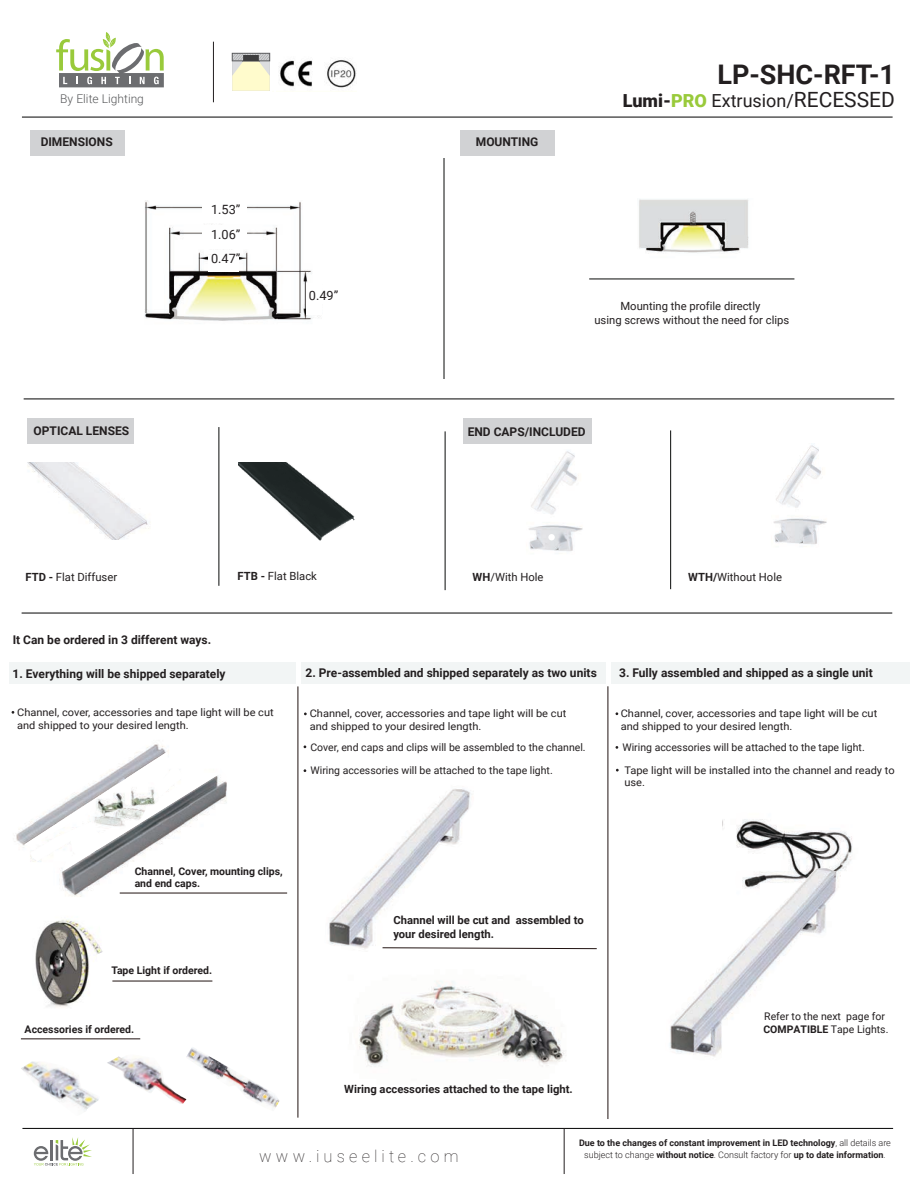
<style>
.page{position:relative;width:918px;height:1188px;background:#fff}
.page>*{position:absolute;margin:0;border:0;box-sizing:border-box;transform-origin:0 0}
.t1{font:700 27px "Roboto";color:#231f20}
.t2{font:18px "Roboto";color:#231f20}
.t3{font:100 16.5px "Roboto";letter-spacing:.25em;color:#231f20}
.t4{font:12.75px/25.3px "Roboto";color:#231f20}
.t5{font:700 12px "Roboto";color:#231f20}
.t6{font:300 12px "Roboto";color:#57585a}
.t7{font:11.25px/13.5px "Roboto";color:#231f20;text-align:center}
.t8{font:700 11.25px/13.5px "Roboto";color:#231f20}
.t9{font:10.5px/12.6px "Roboto";color:#231f20;scale:1.05 1}
.t10{font:10.5px/12.6px "Roboto";color:#231f20}
.t11{font:700 10.5px/12.6px "Roboto";color:#231f20}
.t12{font:700 9px/12px "Roboto";color:#231f20;text-align:center}
.s1{font-weight:900}
.s2{font-weight:900;color:#99ca3b}
.s3{font-size:21px}
.s4{font-weight:700}
.s5{font-weight:300}
</style>
<div class="page">
<img style="left:186px;top:1047px;width:93px;height:61px">
<img style="left:107px;top:1056px;width:79px;height:48px">
<img style="left:21px;top:1062px;width:78px;height:49px">
<div style="left:30px;top:130px;width:95px;height:25px;background:#d1d2d4"></div>
<div style="left:463px;top:418px;width:129px;height:25px;background:#d1d2d4"></div>
<div style="left:27px;top:418px;width:107px;height:25px;background:#d1d2d4"></div>
<svg style="left:34px;top:1137px;width:58px;height:29px"></svg>
<hr style="left:22px;top:117px;width:871px;height:1px;background:#030303">
<hr style="left:24px;top:399px;width:870px;height:1px;background:#030303">
<hr style="left:22px;top:613px;width:870px;height:1px;background:#030303">
<hr style="left:22px;top:1128px;width:871px;height:1px;background:#030303">
<hr style="left:213px;top:42px;width:1px;height:60px;background:#231f20">
<hr style="left:133px;top:1128px;width:1px;height:46px;background:#231f20">
<hr style="left:564px;top:1128px;width:1px;height:46px;background:#231f20">
<svg style="left:56px;top:32px;width:108px;height:55px"></svg>
<div style="left:460px;top:130px;width:94px;height:25px;background:#d1d2d4"></div>
<hr style="left:444px;top:148px;width:1px;height:231px;background:#090b0a">
<hr style="left:589px;top:279px;width:205px;height:1px;background:#090b0a">
<hr style="left:445px;top:431px;width:1px;height:159px;background:#090b0a">
<hr style="left:219px;top:427px;width:1px;height:159px;background:#090b0a">
<hr style="left:670px;top:430px;width:1px;height:159px;background:#090b0a">
<div style="left:439px;top:127px;width:7px;height:31px;background:#fff"></div>
<img style="left:279px;top:60px;width:78px;height:28px">
<svg style="left:231px;top:52px;width:40px;height:10px"></svg>
<svg style="left:232px;top:53px;width:38px;height:38px"></svg>
<img style="left:144px;top:200px;width:175px;height:121px">
<div style="left:202px;top:200px;width:45px;height:22px;background:#fff"></div>
<div style="left:202px;top:230px;width:45px;height:19px;background:#fff"></div>
<div style="left:208px;top:255px;width:30px;height:16px;background:#fff"></div>
<div style="left:307px;top:284px;width:15px;height:31px;background:#fff"></div>
<img style="left:639px;top:199px;width:110px;height:54px">
<div style="left:731px;top:235px;width:16px;height:12px;background:#dcdddd"></div>
<img style="left:238px;top:462px;width:117px;height:79px">
<img style="left:28px;top:463px;width:121px;height:77px">
<img style="left:773px;top:445px;width:54px;height:100px">
<img style="left:529px;top:451px;width:54px;height:101px">
<div style="left:548px;top:534px;width:7px;height:6px;background:#fff;border-radius:50%"></div>
<div style="left:9px;top:662px;width:286px;height:22px;background:#f2f5f5"></div>
<div style="left:301px;top:662px;width:304px;height:22px;background:#f2f5f5"></div>
<div style="left:611px;top:662px;width:299px;height:22px;background:#f2f5f5"></div>
<img style="left:359px;top:981px;width:205px;height:86px">
<hr style="left:298px;top:686px;width:1px;height:432px;background:#211311">
<hr style="left:608px;top:686px;width:1px;height:433px;background:#211311">
<img style="left:16px;top:744px;width:212px;height:153px">
<svg style="left:25px;top:752px;width:196px;height:119px"></svg>
<img style="left:91px;top:789px;width:67px;height:40px">
<img style="left:91px;top:782px;width:66px;height:29px">
<img style="left:108px;top:798px;width:51px;height:31px">
<img style="left:35px;top:920px;width:68px;height:87px">
<hr style="left:112px;top:981px;width:100px;height:1px;background:#211311">
<svg style="left:477px;top:947px;width:120px;height:2px"></svg>
<hr style="left:21px;top:1039px;width:119px;height:1px;background:#211311">
<hr style="left:120px;top:893px;width:167px;height:1px;background:#211311">
<img style="left:329px;top:789px;width:148px;height:160px">
<img style="left:722px;top:819px;width:130px;height:70px">
<img style="left:669px;top:905px;width:157px;height:152px">
<img style="left:780px;top:868px;width:61px;height:37px">
<p class="t6" style="left:60px;top:90px;width:85px">By Elite Lighting</p>
<p class="t5" style="left:41px;top:134px;width:74px">DIMENSIONS</p>
<p class="t5" style="left:476px;top:134px;width:64px">MOUNTING</p>
<p class="t4" style="left:211px;top:196px;width:31px">1.53”<br>1.06”</p>
<p class="t4" style="left:211px;top:246px;width:31px">0.47”</p>
<p class="t4" style="left:309px;top:282px;width:31px">0.49”</p>
<h1 class="t1" style="left:717px;top:56px;width:179px">LP-SHC-RFT-1</h1>
<h2 class="t2" style="left:623px;top:88px;width:274px"><span class="s1">Lumi-</span><span class="s2">PRO</span> Extrusion/<span class="s3">RECESSED</span></h2>
<p class="t7" style="left:594px;top:299px;width:196px">Mounting the profile directly<br>using screws without the need for clips</p>
<p class="t5" style="left:34px;top:422px;width:97px">OPTICAL LENSES</p>
<p class="t5" style="left:468px;top:423px;width:119px">END CAPS/INCLUDED</p>
<p class="t7" style="left:25px;top:570px;width:93px"><span class="s4">FTD -</span> Flat Diffuser</p>
<p class="t7" style="left:238px;top:569px;width:81px"><span class="s4">FTB -</span> Flat Black</p>
<p class="t5" style="left:13px;top:631px;width:200px">It Can be ordered in 3 different ways.</p>
<p class="t7" style="left:473px;top:569px;width:72px"><span class="s4">WH</span>/With Hole</p>
<p class="t7" style="left:688px;top:570px;width:95px"><span class="s4">WTH/</span>Without Hole</p>
<p class="t5" style="left:306px;top:664px;width:293px">2. Pre-assembled and shipped separately as two units</p>
<p class="t5" style="left:13px;top:665px;width:215px">1. Everything will be shipped separately</p>
<p class="t5" style="left:619px;top:664px;width:255px">3. Fully assembled and shipped as a single unit</p>
<p class="t9" style="left:17px;top:706px;width:246px">Channel, cover, accessories and tape light will be cut and shipped to your desired length.</p>
<p class="t9" style="left:621px;top:707px;width:246px">Channel, cover, accessories and tape light will be cut and shipped to your desired length.</p>
<p class="t9" style="left:624px;top:763px;width:259px">Tape light will be installed into the channel and ready to use.</p>
<p class="t9" style="left:310px;top:707px;width:246px">Channel, cover, accessories and tape light will be cut and shipped to your desired length.</p>
<p class="t10" style="left:310px;top:740px;width:277px">Cover, end caps and clips will be assembled to the channel.</p>
<p class="t10" style="left:622px;top:741px;width:244px">Wiring accessories will be attached to the tape light.</p>
<p class="t10" style="left:310px;top:764px;width:244px">Wiring accessories will be attached to the tape light.</p>
<p class="t11" style="left:135px;top:864px;width:150px">Channel, Cover, mounting clips, and end caps.</p>
<p class="t11" style="left:111px;top:963px;width:102px">Tape Light if ordered.</p>
<p class="t11" style="left:25px;top:1023px;width:111px">Accessories if ordered.</p>
<p class="t8" style="left:393px;top:913px;width:192px">Channel will be cut and assembled to your desired length.</p>
<p class="t8" style="left:344px;top:1082px;width:230px">Wiring accessories attached to the tape light.</p>
<p class="t10" style="left:763px;top:1010px;width:127px">Refer to the next page for<br><span class="s4">COMPATIBLE</span> Tape Lights.</p>
<h3 class="t3" style="left:259px;top:1144px;width:201px">www.iuseelite.com</h3>
<p class="t12" style="left:579px;top:1137px;width:313px">Due to the changes of constant improvement in LED technology<span class="s5">, all details are subject to change</span> without notice<span class="s5">. Consult factory for</span> up to date information<span class="s5">.</span></p>
</div>
